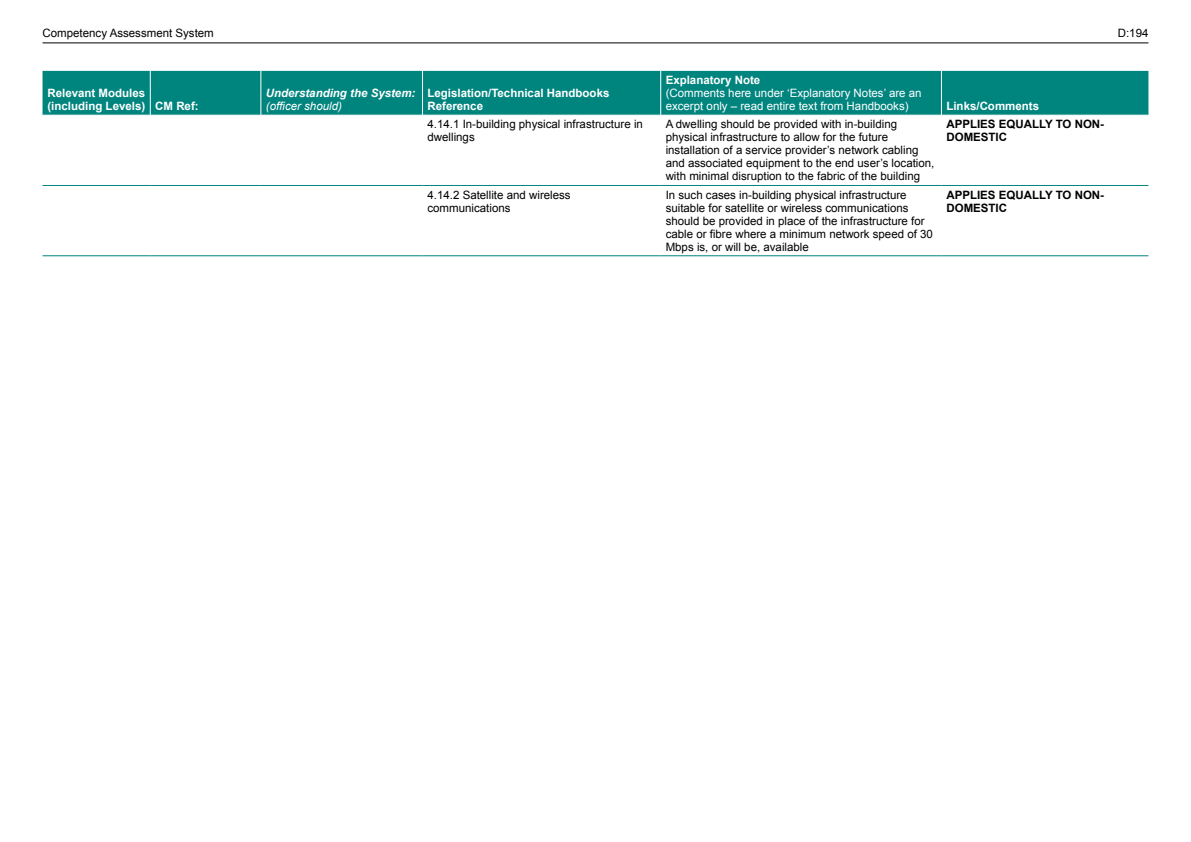
<style>
.page{position:relative;width:1191px;height:842px;background:#fff}
.page>*{position:absolute;margin:0;border:0;box-sizing:border-box;transform-origin:0 0}
.t1{font:11.5px/13px "Arial";color:#000}
.t2{font:700 11.5px/13px "Arial";color:#fff}
.t3{font:11.5px/13px "Arial";color:#fff}
.t4{font:700 11.5px/13px "Arial";color:#000}
.t5{font:italic 700 11.5px "Arial";color:#fff}
.t6{font:italic 11.5px "Arial";color:#fff}
</style>
<div class="page">
<hr style="left:43px;top:42px;width:1105px;height:1px;background:#000">
<div style="left:43px;top:71px;width:1105px;height:44px;background:#00847e"></div>
<hr style="left:43px;top:185px;width:107px;height:1px;background:#00847e">
<hr style="left:43px;top:255px;width:107px;height:1px;background:#00847e">
<hr style="left:150px;top:185px;width:111px;height:1px;background:#00847e">
<hr style="left:150px;top:255px;width:111px;height:1px;background:#00847e">
<hr style="left:261px;top:185px;width:161px;height:1px;background:#00847e">
<hr style="left:261px;top:255px;width:161px;height:1px;background:#00847e">
<hr style="left:422px;top:185px;width:238px;height:1px;background:#00847e">
<hr style="left:422px;top:255px;width:238px;height:1px;background:#00847e">
<hr style="left:660px;top:185px;width:281px;height:1px;background:#00847e">
<hr style="left:660px;top:255px;width:281px;height:1px;background:#00847e">
<hr style="left:941px;top:185px;width:207px;height:1px;background:#00847e">
<hr style="left:941px;top:255px;width:207px;height:1px;background:#00847e">
<hr style="left:150px;top:71px;width:1px;height:44px;background:#fff">
<hr style="left:261px;top:71px;width:1px;height:44px;background:#fff">
<hr style="left:422px;top:71px;width:1px;height:44px;background:#fff">
<hr style="left:660px;top:71px;width:1px;height:44px;background:#fff">
<hr style="left:941px;top:71px;width:1px;height:44px;background:#fff">
<p class="t1" style="left:43px;top:26px;width:173px">Competency Assessment System</p>
<p class="t1" style="left:1117px;top:26px;width:32px">D:194</p>
<p class="t2" style="left:47px;top:87px;width:153px">Relevant Modules (including Levels) CM Ref:</p>
<p class="t5" style="left:266px;top:86px;width:151px">Understanding the System:</p>
<p class="t6" style="left:266px;top:99px;width:78px">(officer should)</p>
<p class="t2" style="left:427px;top:87px;width:183px">Legislation/Technical Handbooks<br>Reference</p>
<p class="t2" style="left:665px;top:74px;width:96px">Explanatory Note</p>
<p class="t3" style="left:665px;top:87px;width:257px">(Comments here under ‘Explanatory Notes’ are an excerpt only – read entire text from Handbooks)</p>
<p class="t2" style="left:946px;top:100px;width:94px">Links/Comments</p>
<p class="t1" style="left:427px;top:118px;width:217px">4.14.1 In-building physical infrastructure in dwellings</p>
<p class="t1" style="left:665px;top:118px;width:270px">A dwelling should be provided with in-building physical infrastructure to allow for the future installation of a service provider’s network cabling and associated equipment to the end user’s location, with minimal disruption to the fabric of the building</p>
<p class="t4" style="left:946px;top:118px;width:159px">APPLIES EQUALLY TO NON-<br>DOMESTIC</p>
<p class="t1" style="left:427px;top:188px;width:145px">4.14.2 Satellite and wireless communications</p>
<p class="t1" style="left:665px;top:188px;width:269px">In such cases in-building physical infrastructure suitable for satellite or wireless communications should be provided in place of the infrastructure for cable or fibre where a minimum network speed of 30<br>Mbps is, or will be, available</p>
<p class="t4" style="left:946px;top:189px;width:159px">APPLIES EQUALLY TO NON-<br>DOMESTIC</p>
</div>
